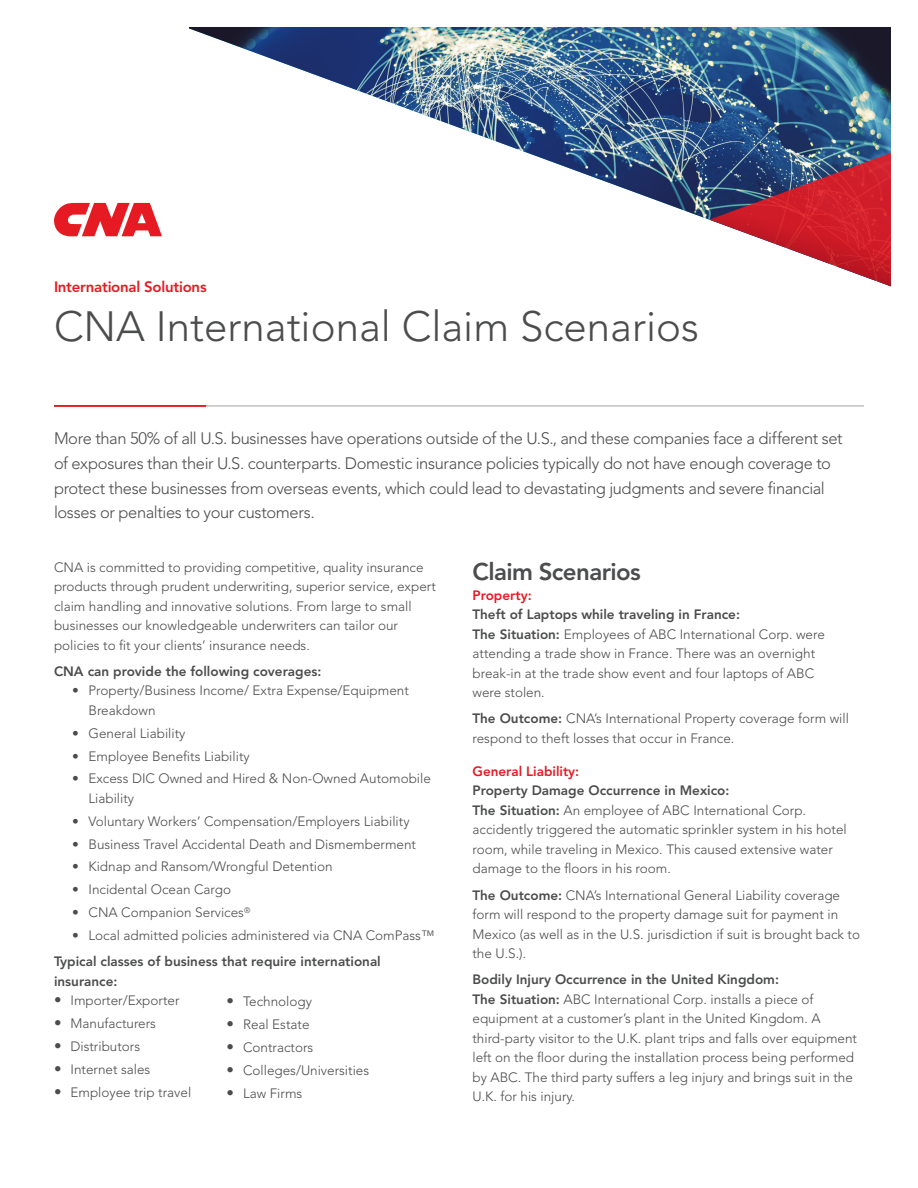
<style>
.page{position:relative;width:918px;height:1188px;background:#fff}
.page>*{position:absolute;margin:0;border:0;box-sizing:border-box;transform-origin:0 0}
.Sell_Sheet_Headline{font:300 42px "Avenir LT Std";color:#4b4c4d}
.Sell_Sheet_Section_T{font:800 24px "Avenir LT Std";letter-spacing:-.025em;color:#4b4c4d}
.Sell_Sheet_Section_I{font:300 16.5px/24.6px "Avenir LT Std";letter-spacing:-.02em;color:#4b4c4d}
.Sell_Sheet_Section_T-2{font:800 15px "Avenir LT Std";letter-spacing:-.015em;color:#e51a23}
.Sell_Sheet_Body_-_9p{font:300 13.5px/19.5px "Avenir LT Std";color:#4b4c4d}
.Sell_Sheet_Section_S{font:800 13.5px/19.5px "Avenir LT Std";color:#4b4c4d}
.Sell_Sheet_Section_S-2{font:800 13.5px "Avenir LT Std";color:#e51a23}
.s1{font-weight:800}
.s2{font-weight:800;font-size:15px}
</style>
<div class="page">
<img style="left:189px;top:27px;width:702px;height:193px">
<svg style="left:710px;top:153px;width:181px;height:133px"></svg>
<svg style="left:54px;top:203px;width:108px;height:33px"></svg>
<hr style="left:54px;top:406px;width:810px;height:1px;background:#a0a1a5">
<hr style="left:54px;top:405px;width:152px;height:2px;background:#e51a23">
<p class="Sell_Sheet_Section_T-2" style="left:54px;top:278px;width:154px">International Solutions</p>
<p class="Sell_Sheet_Headline" style="left:54px;top:302px;width:647px">CNA International Claim Scenarios</p>
<p class="Sell_Sheet_Section_I" style="left:54px;top:427px;width:790px">More than 50% of all U.S. businesses have operations outside of the U.S., and these companies face a different set of exposures than their U.S. counterparts. Domestic insurance policies typically do not have enough coverage to protect these businesses from overseas events, which could lead to devastating judgments and severe financial losses or penalties to your customers.</p>
<p class="Sell_Sheet_Body_-_9p" style="left:54px;top:557px;width:383px">CNA is committed to providing competitive, quality insurance products through prudent underwriting, superior service, expert claim handling and innovative solutions. From large to small businesses our knowledgeable underwriters can tailor our policies to fit your clients’ insurance needs.</p>
<p class="Sell_Sheet_Section_S" style="left:54px;top:661px;width:269px">CNA can provide the following coverages:</p>
<p class="Sell_Sheet_Body_-_9p" style="left:88px;top:681px;width:322px;text-indent:-16px"><span class="s1">•</span> Property/Business Income/ Extra Expense/Equipment<br>Breakdown</p>
<p class="Sell_Sheet_Body_-_9p" style="left:72px;top:723px;width:115px"><span class="s1">•</span> General Liability</p>
<p class="Sell_Sheet_Body_-_9p" style="left:72px;top:746px;width:179px"><span class="s1">•</span> Employee Benefits Liability</p>
<p class="Sell_Sheet_Body_-_9p" style="left:88px;top:769px;width:344px;text-indent:-16px"><span class="s1">•</span> Excess DIC Owned and Hired &amp; Non-Owned Automobile<br>Liability</p>
<p class="Sell_Sheet_Body_-_9p" style="left:72px;top:811px;width:339px"><span class="s1">•</span> Voluntary Workers’ Compensation/Employers Liability</p>
<p class="Sell_Sheet_Body_-_9p" style="left:72px;top:834px;width:346px"><span class="s1">•</span> Business Travel Accidental Death and Dismemberment</p>
<p class="Sell_Sheet_Body_-_9p" style="left:72px;top:857px;width:262px"><span class="s1">•</span> Kidnap and Ransom/Wrongful Detention</p>
<p class="Sell_Sheet_Body_-_9p" style="left:72px;top:880px;width:161px"><span class="s1">•</span> Incidental Ocean Cargo</p>
<p class="Sell_Sheet_Body_-_9p" style="left:72px;top:903px;width:180px"><span class="s1">•</span> CNA Companion Services<sup>®</sup></p>
<p class="Sell_Sheet_Body_-_9p" style="left:72px;top:926px;width:364px"><span class="s1">•</span> Local admitted policies administered via CNA ComPass™</p>
<p class="Sell_Sheet_Section_S" style="left:54px;top:952px;width:328px">Typical classes of business that require international insurance:</p>
<p class="Sell_Sheet_Body_-_9p" style="left:54px;top:991px;width:127px"><span class="s2">•</span> Importer/Exporter</p>
<p class="Sell_Sheet_Body_-_9p" style="left:54px;top:1014px;width:104px"><span class="s2">•</span> Manufacturers</p>
<p class="Sell_Sheet_Body_-_9p" style="left:54px;top:1037px;width:88px"><span class="s2">•</span> Distributors</p>
<p class="Sell_Sheet_Body_-_9p" style="left:54px;top:1060px;width:98px"><span class="s2">•</span> Internet sales</p>
<p class="Sell_Sheet_Body_-_9p" style="left:54px;top:1082px;width:139px"><span class="s2">•</span> Employee trip travel</p>
<p class="Sell_Sheet_Section_T" style="left:472px;top:558px;width:170px">Claim Scenarios</p>
<p class="Sell_Sheet_Section_S-2" style="left:472px;top:587px;width:61px">Property:</p>
<p class="Sell_Sheet_Section_S" style="left:472px;top:605px;width:269px">Theft of Laptops while traveling in France:</p>
<p class="Sell_Sheet_Body_-_9p" style="left:472px;top:624px;width:354px"><span class="s1">The Situation:</span> Employees of ABC International Corp. were attending a trade show in France. There was an overnight break-in at the trade show event and four laptops of ABC were stolen.</p>
<p class="Sell_Sheet_Body_-_9p" style="left:472px;top:709px;width:378px"><span class="s1">The Outcome:</span> CNA’s International Property coverage form will respond to theft losses that occur in France.</p>
<p class="Sell_Sheet_Section_S-2" style="left:472px;top:763px;width:108px">General Liability:</p>
<p class="Sell_Sheet_Section_S" style="left:472px;top:781px;width:259px">Property Damage Occurrence in Mexico:</p>
<p class="Sell_Sheet_Body_-_9p" style="left:472px;top:801px;width:376px"><span class="s1">The Situation:</span> An employee of ABC International Corp. accidently triggered the automatic sprinkler system in his hotel room, while traveling in Mexico. This caused extensive water damage to the floors in his room.</p>
<p class="Sell_Sheet_Body_-_9p" style="left:472px;top:885px;width:389px"><span class="s1">The Outcome:</span> CNA’s International General Liability coverage form will respond to the property damage suit for payment in Mexico (as well as in the U.S. jurisdiction if suit is brought back to the U.S.).</p>
<p class="Sell_Sheet_Section_S" style="left:472px;top:970px;width:308px">Bodily Injury Occurrence in the United Kingdom:</p>
<p class="Sell_Sheet_Body_-_9p" style="left:472px;top:990px;width:386px"><span class="s1">The Situation:</span> ABC International Corp. installs a piece of equipment at a customer’s plant in the United Kingdom. A third-party visitor to the U.K. plant trips and falls over equipment left on the floor during the installation process being performed by ABC. The third party suffers a leg injury and brings suit in the U.K. for his injury.</p>
<p class="Sell_Sheet_Body_-_9p" style="left:226px;top:992px;width:87px"><span class="s2">•</span> Technology</p>
<p class="Sell_Sheet_Body_-_9p" style="left:226px;top:1015px;width:85px"><span class="s2">•</span> Real Estate</p>
<p class="Sell_Sheet_Body_-_9p" style="left:226px;top:1038px;width:88px"><span class="s2">•</span> Contractors</p>
<p class="Sell_Sheet_Body_-_9p" style="left:226px;top:1060px;width:144px"><span class="s2">•</span> Colleges/Universities</p>
<p class="Sell_Sheet_Body_-_9p" style="left:226px;top:1083px;width:77px"><span class="s2">•</span> Law Firms</p>
</div>
